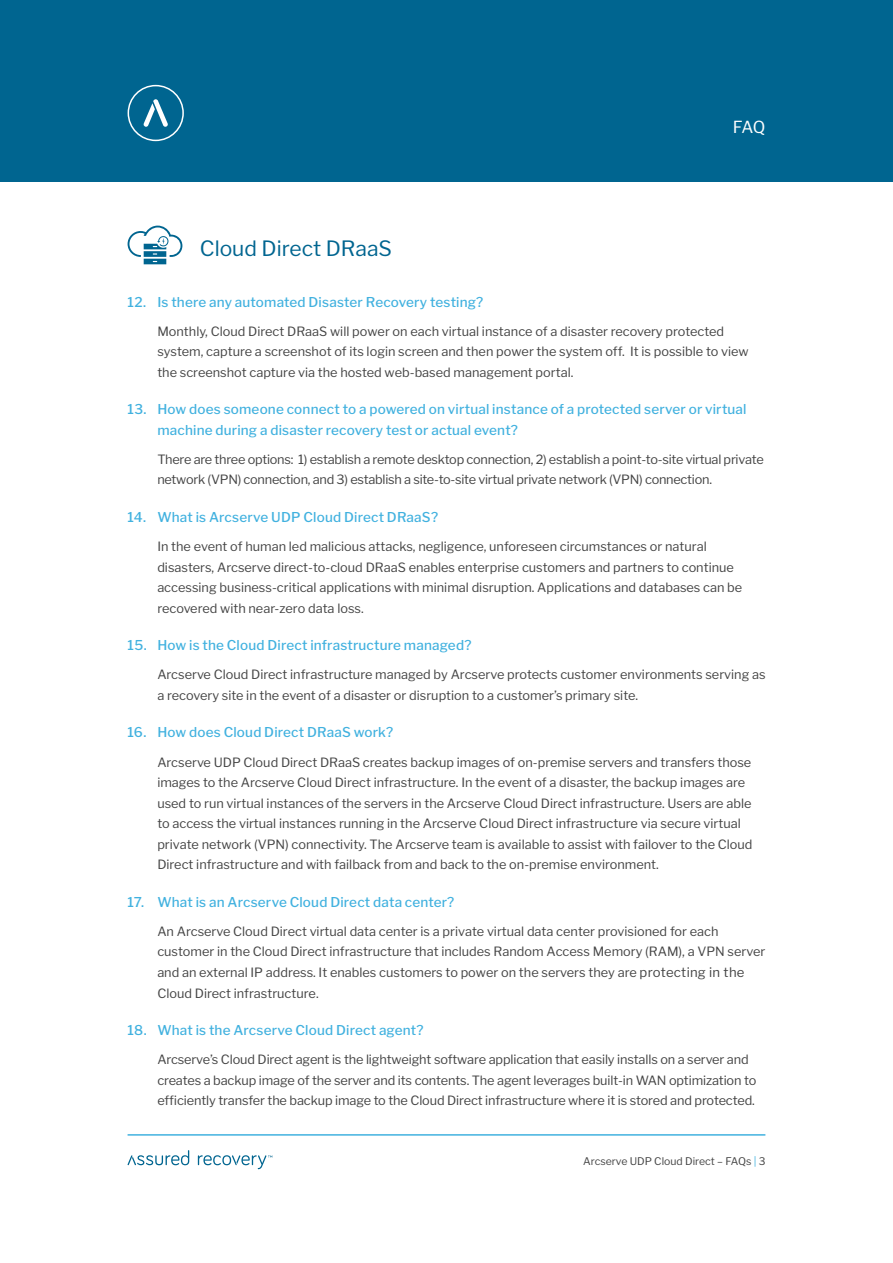
<style>
.page{position:relative;width:893px;height:1263px;background:#fff}
.page>*{position:absolute;margin:0;border:0;box-sizing:border-box;transform-origin:0 0}
.t1{font:21px "Libre Franklin";color:#006590}
.t2{font:16.5px "Libre Franklin";color:#fff}
.t3{font:500 13.5px/20.5px "Libre Franklin";letter-spacing:.015em;color:#41b1df}
.t4{font:12.75px/20.5px "Libre Franklin";color:#444}
.t5{font:12.75px/20.5px "Libre Franklin";letter-spacing:-.02em;color:#444}
.t6{font:10.5px "Libre Franklin";color:#444}
.s1{font-size:13.2px}
.s2{color:#41b1df}
</style>
<div class="page">
<div style="left:0;top:0;width:893px;height:182px;background:#006590"></div>
<hr style="left:128px;top:1134px;width:637px;height:2px;background:#41b1df">
<svg style="left:128px;top:1150px;width:61px;height:15px"></svg>
<svg style="left:198px;top:1155px;width:74px;height:14px"></svg>
<svg style="left:144px;top:99px;width:24px;height:28px"></svg>
<div style="left:128px;top:85px;width:56px;height:56px;border:2px solid #fff;border-radius:50%"></div>
<svg style="left:128px;top:226px;width:54px;height:38px"></svg>
<p class="t2" style="left:733px;top:117px;width:34px">FAQ</p>
<p class="t1" style="left:200px;top:236px;width:194px">Cloud Direct DRaaS</p>
<p class="t3" style="left:128px;top:291px;width:357px">12. Is there any automated Disaster Recovery testing?</p>
<p class="t4" style="left:157px;top:321px;width:593px">Monthly, Cloud Direct DRaaS will power on each virtual instance of a disaster recovery protected system, capture a screenshot of its login screen and then power the system off. It is possible to view the screenshot capture via the hosted web-based management portal.</p>
<p class="t3" style="left:157px;top:399px;width:591px;text-indent:-30px">13. How does someone connect to a powered on virtual instance of a protected server or virtual machine during a disaster recovery test or actual event?</p>
<p class="t5" style="left:157px;top:449px;width:608px">There are three options: 1) establish a remote desktop connection, 2) establish a point-to-site virtual private network (VPN) connection, and 3) establish a site-to-site virtual private network (VPN) connection.</p>
<p class="t3" style="left:128px;top:507px;width:312px">14. What is Arcserve UDP Cloud Direct DRaaS?</p>
<p class="t4" style="left:157px;top:536px;width:586px">In the event of human led malicious attacks, negligence, unforeseen circumstances or natural disasters, Arcserve direct-to-cloud DRaaS enables enterprise customers and partners to continue accessing business-critical applications with minimal disruption. Applications and databases can be recovered with near-zero data loss.</p>
<p class="t3" style="left:128px;top:635px;width:345px">15. How is the Cloud Direct infrastructure managed?</p>
<p class="t4" style="left:157px;top:664px;width:610px">Arcserve Cloud Direct infrastructure managed by Arcserve protects customer environments serving as a recovery site in the event of a disaster or disruption to a customer’s primary site.</p>
<p class="t3" style="left:128px;top:722px;width:267px">16. How does Cloud Direct DRaaS work?</p>
<p class="t4" style="left:157px;top:752px;width:597px">Arcserve UDP Cloud Direct DRaaS creates backup images of on-premise servers and transfers those images to the Arcserve Cloud Direct infrastructure. In the event of a disaster, the backup images are used to run virtual instances of the servers in the Arcserve Cloud Direct infrastructure. Users are able to access the virtual instances running in the Arcserve Cloud Direct infrastructure via secure virtual private network (VPN) connectivity. The Arcserve team is available to assist with failover to the Cloud Direct infrastructure and with failback from and back to the on-premise environment.</p>
<p class="t3" style="left:128px;top:892px;width:328px">17. What is an Arcserve Cloud Direct data center?</p>
<p class="t4" style="left:157px;top:921px;width:609px">An Arcserve Cloud Direct virtual data center is a private virtual data center provisioned for each customer in the Cloud Direct infrastructure that includes Random Access Memory (RAM), a VPN server and an external IP address. It enables customers to power on the servers they are <span class="s1">protecting in the </span>Cloud Direct infrastructure.</p>
<p class="t3" style="left:128px;top:1020px;width:297px">18. What is the Arcserve Cloud Direct agent?</p>
<p class="t4" style="left:157px;top:1049px;width:600px">Arcserve’s Cloud Direct agent is the lightweight software application that easily installs on a server and creates a backup image of the server and its contents. The agent leverages built-in WAN optimization to efficiently transfer the backup image to the Cloud Direct infrastructure where it is stored and protected.</p>
<p class="t6" style="left:583px;top:1155px;width:184px">Arcserve UDP Cloud Direct – FAQs <span class="s2">|</span> 3</p>
</div>
